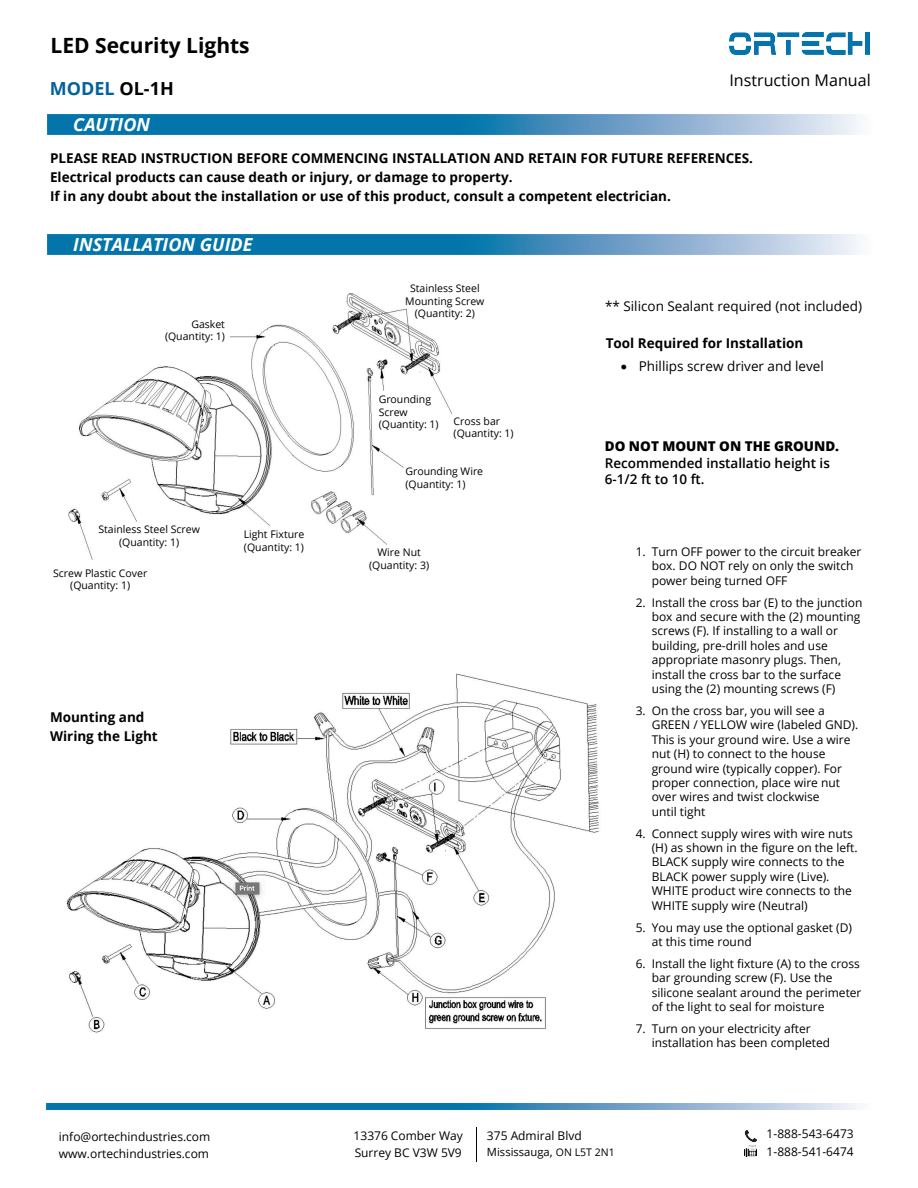
<style>
.page{position:relative;width:918px;height:1188px;background:#fff}
.page>*{position:absolute;margin:0;border:0;box-sizing:border-box;transform-origin:0 0}
.t1{font:700 21px "Open Sans";color:#000}
.t2{font:italic 700 18px "Open Sans";color:#fff}
.t3{font:700 18px "Open Sans";color:#04629a}
.t4{font:16.05px "Open Sans";color:#000}
.t5{font:700 13.5px/18.9px "Open Sans";color:#000}
.t6{font:13.5px "Open Sans";color:#000}
.t7{font:600 13.5px/16.2px "Open Sans";color:#000}
.t8{font:800 13.5px "Open Sans";color:#000}
.t9{font:12px/14.4px "Open Sans";color:#000}
.t10{font:11.25px "Open Sans";color:#000}
.t11{font:10.5px/12.6px "Open Sans";color:#000;text-align:center}
.s1{color:#000}
.s2{font-size:12px}
.s3{font-size:10.5px}
</style>
<div class="page">
<img style="left:66px;top:673px;width:533px;height:360px">
<img style="left:729px;top:33px;width:141px;height:22px">
<svg style="left:744px;top:1130px;width:13px;height:27px"></svg>
<img style="left:46px;top:1103px;width:814px;height:6px">
<img style="left:476px;top:1128px;width:1px;height:34px">
<img style="left:47px;top:115px;width:813px;height:19px">
<img style="left:47px;top:235px;width:813px;height:19px">
<img style="left:68px;top:293px;width:384px;height:267px">
<h1 class="t1" style="left:51px;top:31px;width:201px">LED Security Lights</h1>
<h2 class="t3" style="left:50px;top:76px;width:125px">MODEL <span class="s1">OL-1H</span></h2>
<h2 class="t2" style="left:73px;top:112px;width:78px">CAUTION</h2>
<h3 class="t4" style="left:730px;top:69px;width:143px">Instruction Manual</h3>
<p class="t5" style="left:50px;top:149px;width:705px">PLEASE READ INSTRUCTION BEFORE COMMENCING INSTALLATION AND RETAIN FOR FUTURE REFERENCES.<br>Electrical products can cause death or injury, or damage to property.<br>If in any doubt about the installation or use of this product, consult a competent electrician.</p>
<h2 class="t2" style="left:73px;top:232px;width:181px">INSTALLATION GUIDE</h2>
<p class="t11" style="left:165px;top:317px;width:62px;text-align:right">Gasket (Quantity: 1)</p>
<p class="t11" style="left:98px;top:523px;width:103px">Stainless Steel Screw (Quantity: 1)</p>
<p class="t11" style="left:244px;top:528px;width:62px;text-align:left">Light Fixture (Quantity: 1)</p>
<p class="t11" style="left:53px;top:566px;width:96px">Screw Plastic Cover (Quantity: 1)</p>
<p class="t5" style="left:50px;top:707px;width:109px">Mounting and<br>Wiring the Light</p>
<p class="t11" style="left:405px;top:282px;width:81px">Stainless Steel<br>Mounting Screw (Quantity: 2)</p>
<p class="t11" style="left:379px;top:393px;width:62px;text-align:left">Grounding<br>Screw (Quantity: 1)</p>
<p class="t11" style="left:454px;top:414px;width:62px;text-align:left">Cross bar (Quantity: 1)</p>
<p class="t11" style="left:405px;top:465px;width:79px;text-align:left">Grounding Wire (Quantity: 1)</p>
<p class="t11" style="left:369px;top:546px;width:62px">Wire Nut (Quantity: 3)</p>
<p class="t6" style="left:605px;top:296px;width:259px">** Silicon Sealant required (not included)</p>
<p class="t5" style="left:606px;top:333px;width:199px">Tool Required for Installation</p>
<p class="t6" style="left:621px;top:357px;width:205px">• Phillips screw driver and level</p>
<p class="t8" style="left:605px;top:436px;width:236px">DO NOT MOUNT ON THE GROUND.</p>
<p class="t7" style="left:605px;top:454px;width:227px">Recommended installatio height is<br>6-1/2 ft to 10 ft.</p>
<p class="t9" style="left:652px;top:544px;width:211px;text-indent:-16px">1. Turn OFF power to the circuit breaker box. DO NOT rely on only the switch power being turned OFF</p>
<p class="t9" style="left:652px;top:595px;width:212px;text-indent:-16px">2. Install the cross bar (E) to the junction box and secure with the (2) mounting screws (F). If installing to a wall or building, pre-drill holes and use appropriate masonry plugs. Then, install the cross bar to the surface using the (2) mounting screws (F)</p>
<p class="t9" style="left:652px;top:703px;width:208px;text-indent:-16px">3. On the cross bar, you will see a<br>GREEN / YELLOW wire (labeled GND).<br>This is your ground wire. Use a wire nut (H) to connect to the house ground wire (typically copper). For proper connection, place wire nut over wires and twist clockwise<br>until tight</p>
<p class="t9" style="left:652px;top:826px;width:207px;text-indent:-16px">4. Connect supply wires with wire nuts (H) as shown in the figure on the left.<br>BLACK supply wire connects to the BLACK power supply wire (Live).<br>WHITE product wire connects to the WHITE supply wire (Neutral)</p>
<p class="t9" style="left:652px;top:920px;width:202px;text-indent:-16px">5. You may use the optional gasket (D) at this time round</p>
<p class="t9" style="left:652px;top:956px;width:211px;text-indent:-16px">6. Install the light fixture (A) to the cross bar grounding screw (F). Use the silicone sealant around the perimeter of the light to seal for moisture</p>
<p class="t9" style="left:652px;top:1021px;width:180px;text-indent:-16px">7. Turn on your electricity after installation has been completed</p>
<p class="t9" style="left:354px;top:1126px;width:111px;line-height:18px">13376 Comber Way<br>Surrey BC V3W 5V9</p>
<p class="t9" style="left:59px;top:1128px;width:153px;line-height:16.8px">info@ortechindustries.com www.ortechindustries.com</p>
<p class="t9" style="left:487px;top:1128px;width:96px">375 Admiral Blvd</p>
<p class="t10" style="left:487px;top:1145px;width:129px">Mississauga<span class="s2">,</span> <span class="s3">ON L5T 2N1</span></p>
<p class="t9" style="left:767px;top:1125px;width:89px;line-height:18px">1-888-543-6473<br>1-888-541-6474</p>
</div>
